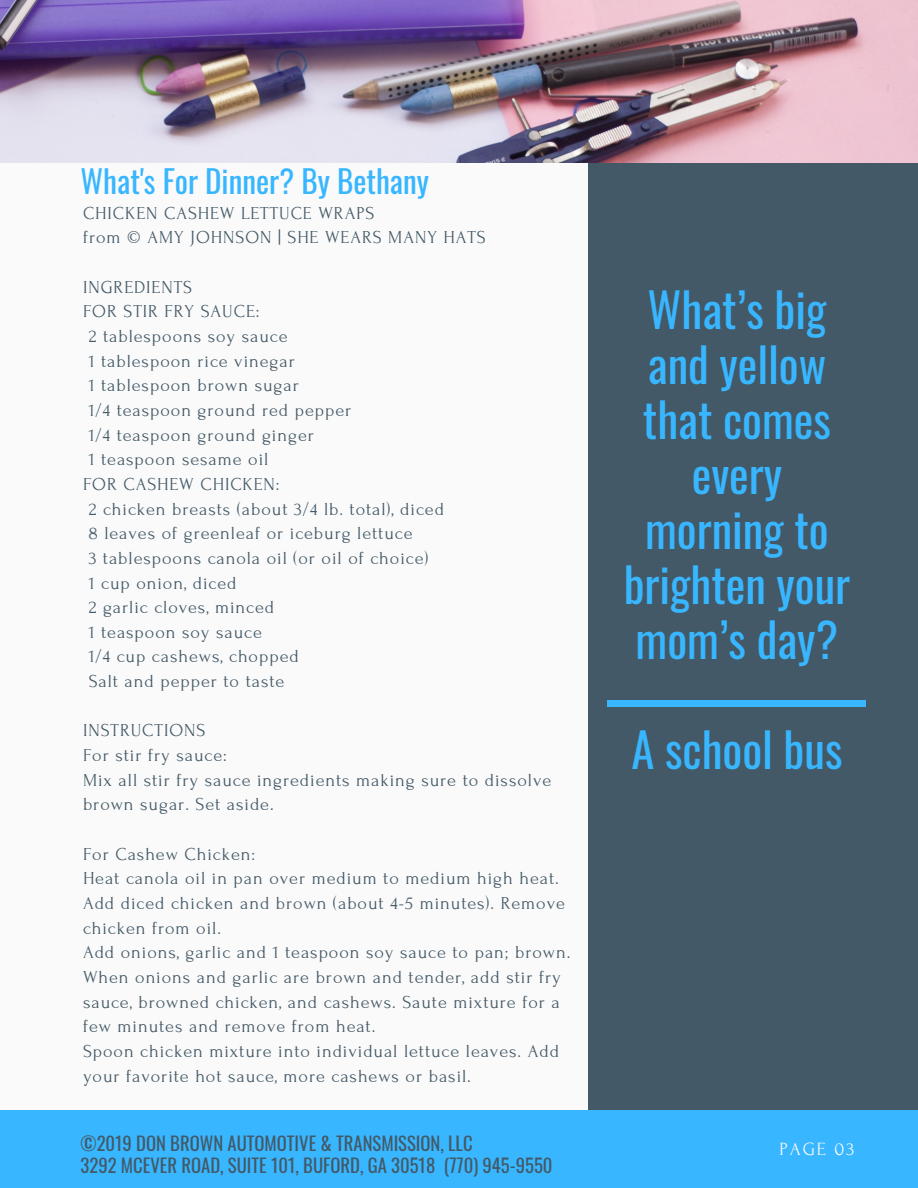
<style>
.page{position:relative;width:918px;height:1188px;background:#fafafa}
.page>*{position:absolute;margin:0;border:0;box-sizing:border-box;transform-origin:0 0}
.t1{font:46.65px/55.1px "Oswald";color:#38b6ff;text-align:center}
.t2{font:31.2px "Oswald";color:#38b6ff}
.t3{font:18.6px/22.2px "Oswald";color:#435967}
.t4{font:18.6px "Forum";letter-spacing:.1em;color:#fafafa}
.t5{font:18.15px/24.6px "Forum";letter-spacing:.05em;color:#435967}
</style>
<div class="page">
<div style="left:589px;top:126px;width:329px;height:984px;background:#435967"></div>
<div style="left:0;top:1110px;width:918px;height:78px;background:#38b6ff"></div>
<div style="left:607px;top:700px;width:259px;height:6px;background:#38b6ff"></div>
<img style="left:0;top:0;width:918px;height:163px">
<h2 class="t2" style="left:81px;top:157px;width:350px">What's For Dinner? By Bethany</h2>
<p class="t5" style="left:83px;top:201px;width:404px">CHICKEN CASHEW LETTUCE WRAPS<br>from © AMY JOHNSON | SHE WEARS MANY HATS</p>
<p class="t5" style="left:83px;top:275px;width:111px">INGREDIENTS</p>
<p class="t5" style="left:83px;top:299px;width:178px">FOR STIR FRY SAUCE:</p>
<p class="t5" style="left:89px;top:324px;width:200px">2 tablespoons soy sauce</p>
<p class="t5" style="left:89px;top:349px;width:208px">1 tablespoon rice vinegar</p>
<p class="t5" style="left:89px;top:373px;width:212px">1 tablespoon brown sugar</p>
<p class="t5" style="left:89px;top:398px;width:264px">1/4 teaspoon ground red pepper</p>
<p class="t5" style="left:89px;top:423px;width:227px">1/4 teaspoon ground ginger</p>
<p class="t5" style="left:89px;top:447px;width:181px">1 teaspoon sesame oil</p>
<p class="t5" style="left:83px;top:472px;width:198px">FOR CASHEW CHICKEN:</p>
<p class="t5" style="left:89px;top:497px;width:357px">2 chicken breasts (about 3/4 lb. total), diced</p>
<p class="t5" style="left:89px;top:521px;width:325px">8 leaves of greenleaf or iceburg lettuce</p>
<p class="t5" style="left:89px;top:546px;width:341px">3 tablespoons canola oil (or oil of choice)</p>
<p class="t5" style="left:89px;top:571px;width:149px">1 cup onion, diced</p>
<p class="t5" style="left:89px;top:595px;width:187px">2 garlic cloves, minced</p>
<p class="t5" style="left:89px;top:620px;width:175px">1 teaspoon soy sauce</p>
<p class="t5" style="left:89px;top:645px;width:212px">1/4 cup cashews, chopped</p>
<p class="t5" style="left:89px;top:669px;width:197px">Salt and pepper to taste</p>
<p class="t5" style="left:83px;top:719px;width:470px">INSTRUCTIONS<br>For stir fry sauce:<br>Mix all stir fry sauce ingredients making sure to dissolve brown sugar. Set aside.</p>
<p class="t5" style="left:83px;top:842px;width:489px">For Cashew Chicken:<br>Heat canola oil in pan over medium to medium high heat.<br>Add diced chicken and brown (about 4-5 minutes). Remove chicken from oil.<br>Add onions, garlic and 1 teaspoon soy sauce to pan; brown.<br>When onions and garlic are brown and tender, add stir fry sauce, browned chicken, and cashews. Saute mixture for a few minutes and remove from heat.<br>Spoon chicken mixture into individual lettuce leaves. Add your favorite hot sauce, more cashews or basil.</p>
<h1 class="t1" style="left:624px;top:281px;width:228px">What’s big and yellow that comes every morning to brighten your mom’s day?</h1>
<h1 class="t1" style="left:631px;top:721px;width:213px">A school bus</h1>
<p class="t3" style="left:81px;top:1131px;width:473px">©2019 DON BROWN AUTOMOTIVE &amp; TRANSMISSION, LLC<br>3292 MCEVER ROAD, SUITE 101, BUFORD, GA 30518 (770) 945-9550</p>
<p class="t4" style="left:780px;top:1139px;width:76px">PAGE 03</p>
</div>
